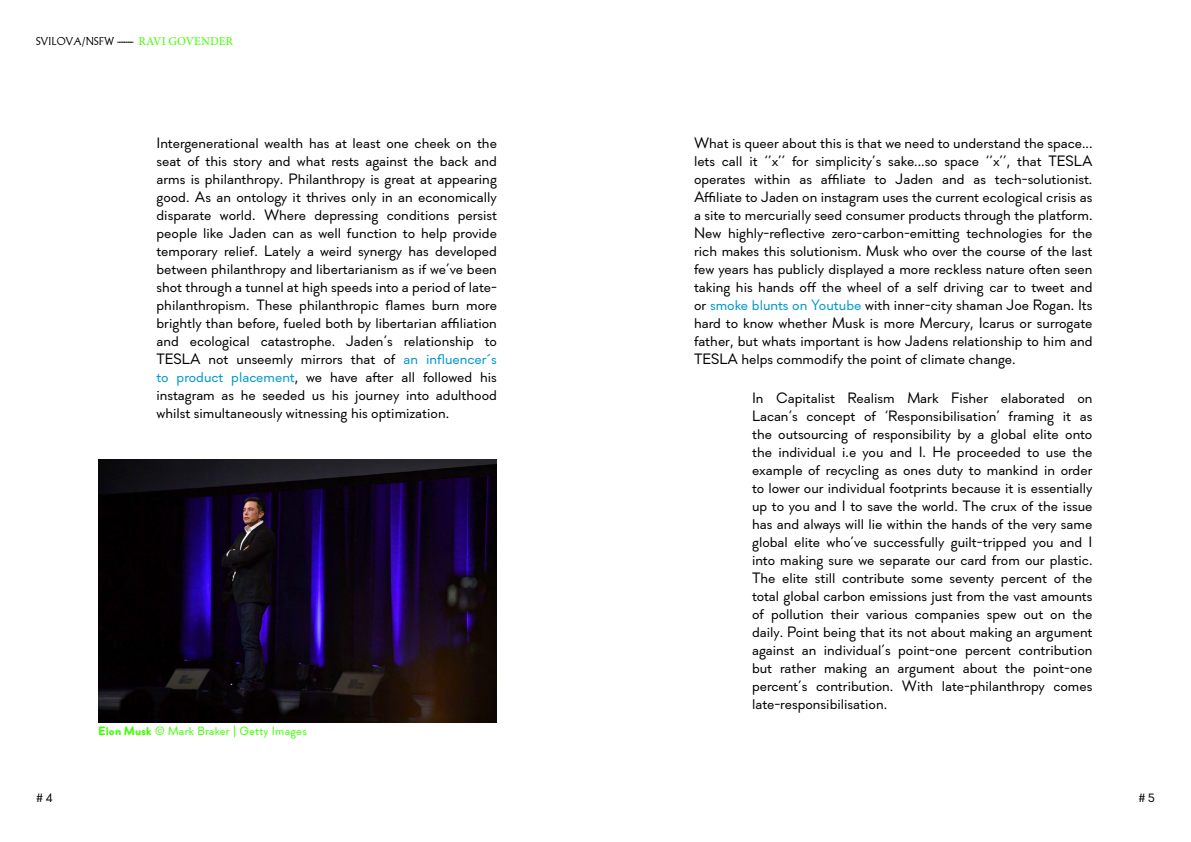
<style>
.page{position:relative;width:1191px;height:842px;background:#fff}
.page>*{position:absolute;margin:0;border:0;box-sizing:border-box;transform-origin:0 0}
.t1{font:15px/18px "Soin Sans Pro";color:#000;text-align:justify}
.t2{font:12px "M Albertus";color:#000}
.t3{font:12px "Soin Sans Pro";letter-spacing:.02em;color:#3fff00}
.t4{font:12px "Soin Sans Pro";color:#000}
.s1{font-family:"Minion Pro";color:#3fff00}
.s2{color:#0099cb}
.s3{font-weight:700}
</style>
<div class="page">
<img style="left:98px;top:459px;width:399px;height:264px">
<p class="t2" style="left:36px;top:34px;width:198px">SVILOVA/NSFW ------- <span class="s1">RAVI GOVENDER</span></p>
<p class="t1" style="left:156px;top:134px;width:342px">Intergenerational wealth has at least one cheek on the seat of this story and what rests against the back and arms is philanthropy. Philanthropy is great at appearing good. As an ontology it thrives only in an economically disparate world. Where depressing conditions persist people like Jaden can as well function to help provide temporary relief. Lately a weird synergy has developed between philanthropy and libertarianism as if we’ve been shot through a tunnel at high speeds into a period of late&shy;philanthropism. These philanthropic flames burn more brightly than before, fueled both by libertarian affiliation and ecological catastrophe. Jaden’s relationship to TESLA not unseemly mirrors that of <span class="s2">an influencer´s to product placement</span>, we have after all followed his instagram as he seeded us his journey into adulthood whilst simultaneously witnessing his optimization.</p>
<p class="t1" style="left:694px;top:134px;width:400px">What is queer about this is that we need to understand the space... lets call it ‘’x’’ for simplicity’s sake...so space ‘’x’’, that TESLA operates within as affiliate to Jaden and as tech-solutionist.<br>Affiliate to Jaden on instagram uses the current ecological crisis as a site to mercurially seed consumer products through the platform.<br>New highly-reflective zero-carbon-emitting technologies for the rich makes this solutionism. Musk who over the course of the last few years has publicly displayed a more reckless nature often seen taking his hands off the wheel of a self driving car to tweet and or <span class="s2">smoke blunts on Youtube</span> with inner-city shaman Joe Rogan. Its hard to know whether Musk is more Mercury, Icarus or surrogate father, but whats important is how Jadens relationship to him and TESLA helps commodify the point of climate change.</p>
<p class="t1" style="left:752px;top:389px;width:342px">In Capitalist Realism Mark Fisher elaborated on Lacan’s concept of ‘Responsibilisation’ framing it as the outsourcing of responsibility by a global elite onto the individual i.e you and I. He proceeded to use the example of recycling as ones duty to mankind in order to lower our individual footprints because it is essentially up to you and I to save the world. The crux of the issue has and always will lie within the hands of the very same global elite who’ve successfully guilt-tripped you and I into making sure we separate our card from our plastic.<br>The elite still contribute some seventy percent of the total global carbon emissions just from the vast amounts of pollution their various companies spew out on the daily. Point being that its not about making an argument against an individual’s point-one percent contribution but rather making an argument about the point-one percent’s contribution. With late-philanthropy comes late-responsibilisation.</p>
<p class="t3" style="left:98px;top:724px;width:210px"><span class="s3">Elon Musk</span> © Mark Braker | Getty Images</p>
<p class="t4" style="left:36px;top:791px;width:18px"># 4</p>
<p class="t4" style="left:1138px;top:791px;width:18px"># 5</p>
</div>
